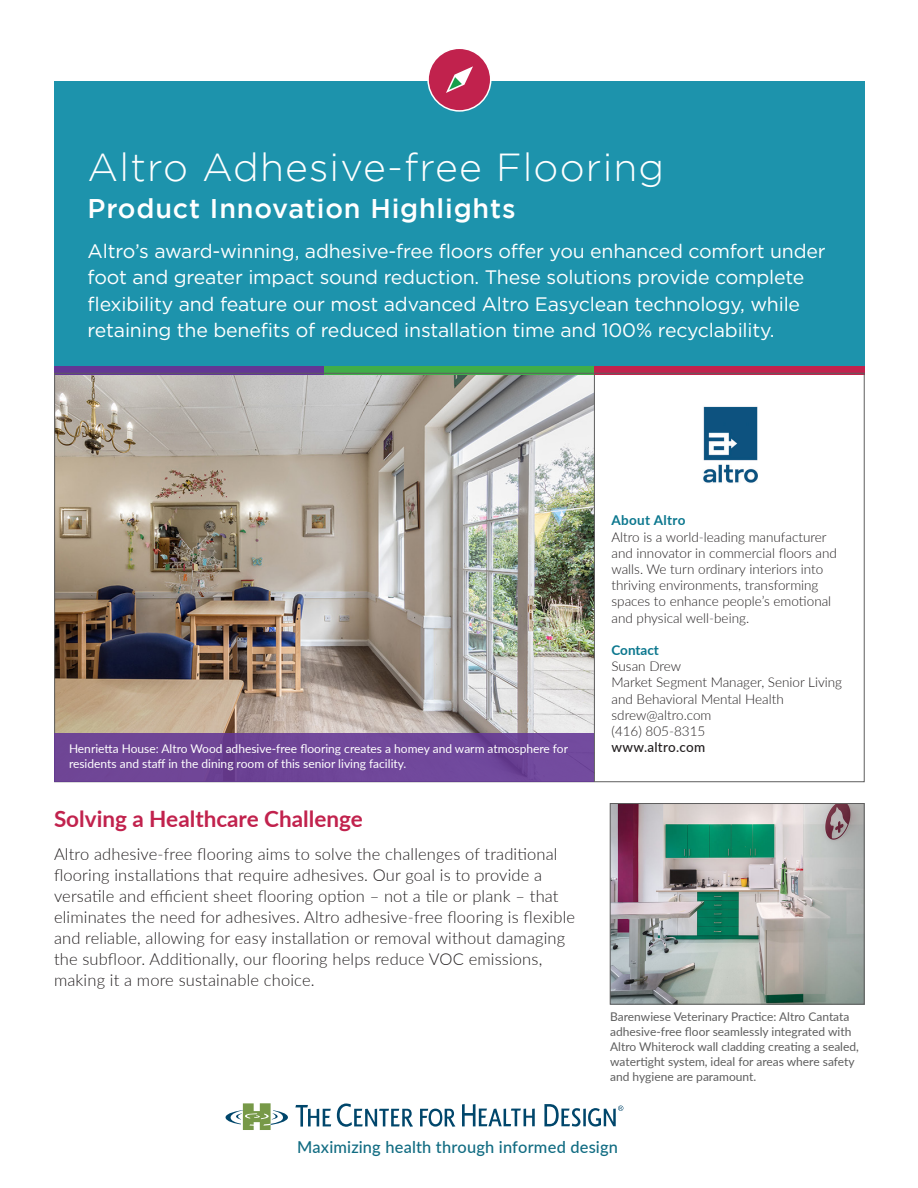
<style>
.page{position:relative;width:918px;height:1188px;background:#fff}
.page>*{position:absolute;margin:0;border:0;box-sizing:border-box;transform-origin:0 0}
.t1{font:300 39px "Gotham";letter-spacing:.03em;color:#fff}
.t2{font:500 27px "Gotham";letter-spacing:.03em;color:#fff}
.t3{font:700 22.5px "Lato";color:#c1224d}
.t4{font:19.5px/26.4px "Gotham";letter-spacing:-.01em;color:#fff}
.t5{font:300 16.5px/21px "Lato";letter-spacing:.01em;color:#231f20}
.Body_Lato{font:500 16.35px "Lato";letter-spacing:.01em;color:#116c82}
.t6{font:300 13.5px/16.2px "Lato";color:#231f20}
.t7{font:500 13.5px "Lato";letter-spacing:.02em;color:#231f20}
.t8{font:700 13.5px "Lato";letter-spacing:.02em;color:#0b778e}
.t9{font:700 13.5px "Lato";color:#0b778e}
.main{font:12px/15px "Lato";color:#5e5e5e}
.main-2{font:12px "Lato";color:#fff}
</style>
<div class="page">
<img style="left:56px;top:375px;width:538px;height:359px">
<img style="left:612px;top:805px;width:250px;height:197px">
<div style="left:610px;top:803px;width:254px;height:201px;border:1px solid #5e5e5e"></div>
<svg style="left:226px;top:1103px;width:62px;height:27px"></svg>
<svg style="left:295px;top:1105px;width:36px;height:22px"></svg>
<svg style="left:420px;top:1109px;width:35px;height:18px"></svg>
<svg style="left:337px;top:1104px;width:76px;height:23px"></svg>
<svg style="left:462px;top:1104px;width:73px;height:22px"></svg>
<svg style="left:544px;top:1104px;width:79px;height:23px"></svg>
<hr style="left:594px;top:375px;width:1px;height:407px;background:#5e5e5e">
<div style="left:54px;top:81px;width:810px;height:292px;background:#1d93ac"></div>
<svg style="left:54px;top:366px;width:270px;height:7px;background:#623793"></svg>
<svg style="left:324px;top:366px;width:270px;height:7px;background:#41ab49"></svg>
<svg style="left:594px;top:366px;width:270px;height:7px;background:#bd244d"></svg>
<div style="left:428px;top:48px;width:63px;height:63px;background:#c1224d;border-radius:50%"></div>
<div style="left:427px;top:48px;width:64px;height:64px;border:2px solid #fff;border-radius:50%"></div>
<svg style="left:446px;top:66px;width:27px;height:27px"></svg>
<img style="left:703px;top:406px;width:55px;height:77px">
<div style="left:55px;top:734px;width:539px;height:48px;background:#704697"></div>
<p class="t1" style="left:88px;top:146px;width:578px">Altro Adhesive-free Flooring</p>
<p class="t2" style="left:88px;top:193px;width:429px">Product Innovation Highlights</p>
<p class="t4" style="left:88px;top:237px;width:740px">Altro’s award-winning, adhesive-free floors offer you enhanced comfort under foot and greater impact sound reduction. These solutions provide complete flexibility and feature our most advanced Altro Easyclean technology, while retaining the benefits of reduced installation time and 100% recyclability.</p>
<p class="t8" style="left:612px;top:511px;width:75px">About Altro</p>
<p class="t6" style="left:612px;top:528px;width:227px">Altro is a world-leading manufacturer and innovator in commercial floors and walls. We turn ordinary interiors into thriving environments, transforming spaces to enhance people’s emotional and physical well-being.</p>
<p class="t9" style="left:612px;top:640px;width:49px">Contact</p>
<p class="t6" style="left:612px;top:658px;width:232px">Susan Drew<br>Market Segment Manager, Senior Living and Behavioral Mental Health sdrew@altro.com<br>(416) 805-8315</p>
<p class="main-2" style="left:69px;top:740px;width:501px">Henrietta House: Altro Wood adhesive-free flooring creates a homey and warm atmosphere for</p>
<p class="t7" style="left:612px;top:738px;width:95px">www.altro.com</p>
<p class="main-2" style="left:69px;top:755px;width:339px">residents and staff in the dining room of this senior living facility.</p>
<p class="t3" style="left:54px;top:802px;width:310px">Solving a Healthcare Challenge</p>
<p class="t5" style="left:54px;top:843px;width:523px">Altro adhesive-free flooring aims to solve the challenges of traditional flooring installations that require adhesives. Our goal is to provide a versatile and efficient sheet flooring option – not a tile or plank – that eliminates the need for adhesives. Altro adhesive-free flooring is flexible and reliable, allowing for easy installation or removal without damaging the subfloor. Additionally, our flooring helps reduce VOC emissions, making it a more sustainable choice.</p>
<p class="main" style="left:610px;top:1008px;width:250px">Barenwiese Veterinary Practice: Altro Cantata adhesive-free floor seamlessly integrated with Altro Whiterock wall cladding creating a sealed, watertight system, ideal for areas where safety and hygiene are paramount.</p>
<p class="Body_Lato" style="left:297px;top:1136px;width:322px">Maximizing health through informed design</p>
</div>
